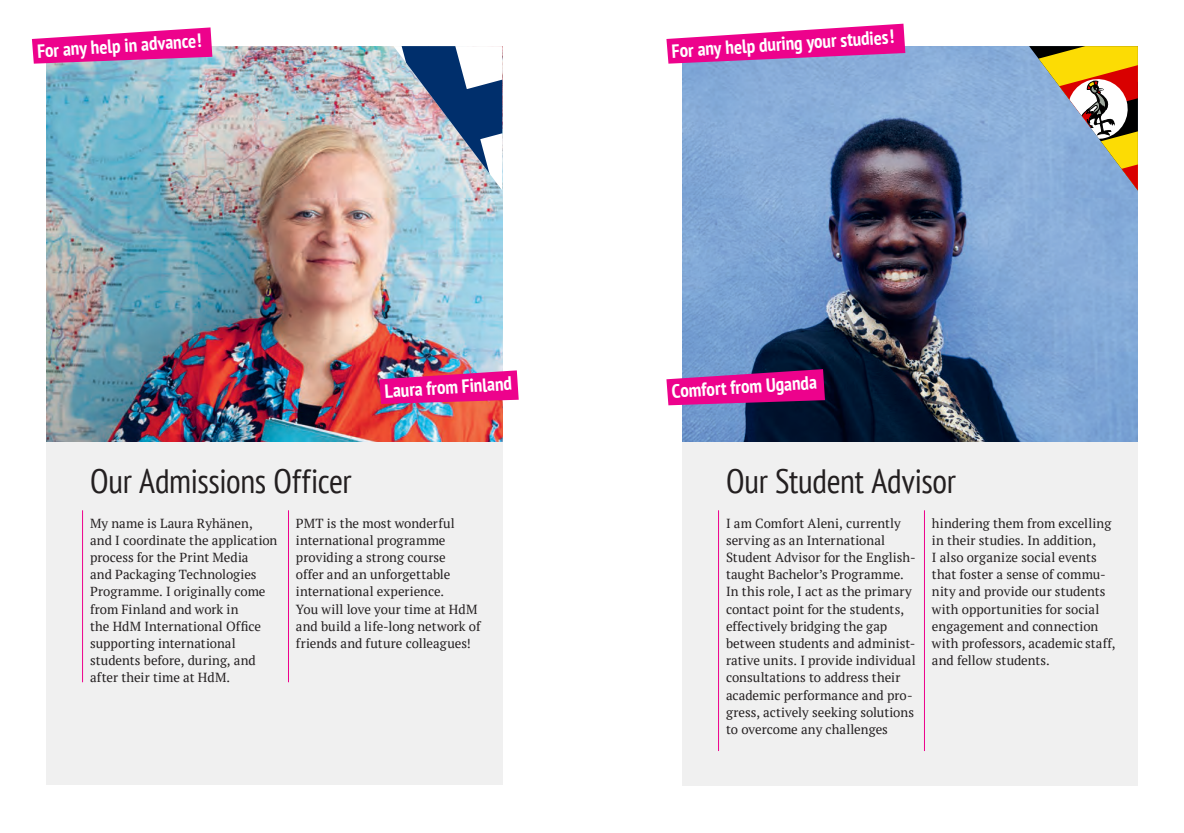
<style>
.page{position:relative;width:1184px;height:833px;background:#fff}
.page>*{position:absolute;margin:0;border:0;box-sizing:border-box;transform-origin:0 0}
._001_Fließtext{font:condensed 33.75px "PT Sans";letter-spacing:-.01em;color:#231f20}
._002_Einleitung{font:condensed 33.75px "PT Sans";letter-spacing:-.005em;color:#231f20}
._001_Fließtext-2{font:700 condensed 19px "PT Sans";color:#fff}
._001_Fließtext-3{font:13.12px/17.2px "PT Serif";color:#231f20}
</style>
<div class="page">
<div style="left:46px;top:434px;width:456px;height:351px;background:#f0f0f0"></div>
<div style="left:682px;top:424px;width:455px;height:361px;background:#f0f0f0"></div>
<img style="left:46px;top:46px;width:456px;height:395px">
<img style="left:682px;top:46px;width:455px;height:395px">
<svg style="left:1029px;top:46px;width:108px;height:144px;background:#a9a58c"></svg>
<img style="left:393px;top:46px;width:109px;height:144px">
<img style="left:379px;top:370px;width:139px;height:34px">
<svg style="left:32px;top:27px;width:180px;height:37px"></svg>
<hr style="left:288px;top:510px;width:1px;height:172px;background:#ed028c">
<hr style="left:82px;top:510px;width:1px;height:172px;background:#ed028c">
<svg style="left:666px;top:24px;width:239px;height:40px"></svg>
<hr style="left:924px;top:510px;width:1px;height:241px;background:#ed028c">
<hr style="left:718px;top:510px;width:1px;height:241px;background:#ed028c">
<svg style="left:666px;top:369px;width:159px;height:36px;background:#cd1b8e"></svg>
<p class="_001_Fließtext-2" style="left:36px;top:39px;width:166px;rotate:-4deg">For any help in advance!</p>
<p class="_001_Fließtext-2" style="left:671px;top:39px;width:224px;rotate:-4deg">For any help during your studies!</p>
<p class="_001_Fließtext-2" style="left:384px;top:379px;width:129px;rotate:-4deg">Laura from Finland</p>
<p class="_001_Fließtext-2" style="left:671px;top:379px;width:147px;rotate:-4deg">Comfort from Uganda</p>
<p class="_001_Fließtext" style="left:90px;top:459px;width:263px">Our Admissions Officer</p>
<p class="_002_Einleitung" style="left:726px;top:459px;width:232px">Our Student Advisor</p>
<p class="_001_Fließtext-3" style="left:90px;top:514px;width:189px">My name is Laura Ryhänen, and I coordinate the application process for the Print Media<br>and Packaging Technologies<br>Programme. I originally come from Finland and work in<br>the HdM International Office supporting international students before, during, and after their time at HdM.</p>
<p class="_001_Fließtext-3" style="left:296px;top:514px;width:160px">PMT is the most wonderful international programme providing a strong course offer and an unforgettable international experience.</p>
<p class="_001_Fließtext-3" style="left:296px;top:600px;width:186px">You will love your time at HdM and build a life-long network of friends and future colleagues!</p>
<p class="_001_Fließtext-3" style="left:726px;top:514px;width:191px">I am Comfort Aleni, currently serving as an International<br>Student Advisor for the English&shy;taught Bachelor’s Programme.<br>In this role, I act as the primary contact point for the students, effectively bridging the gap between students and administ&shy;rative units. I provide individual consultations to address their academic performance and pro&shy;gress, actively seeking solutions to overcome any challenges</p>
<p class="_001_Fließtext-3" style="left:932px;top:514px;width:181px">hindering them from excelling in their studies. In addition,</p>
<p class="_001_Fließtext-3" style="left:932px;top:548px;width:185px">I also organize social events that foster a sense of commu&shy;nity and provide our students with opportunities for social engagement and connection with professors, academic staff, and fellow students.</p>
</div>
